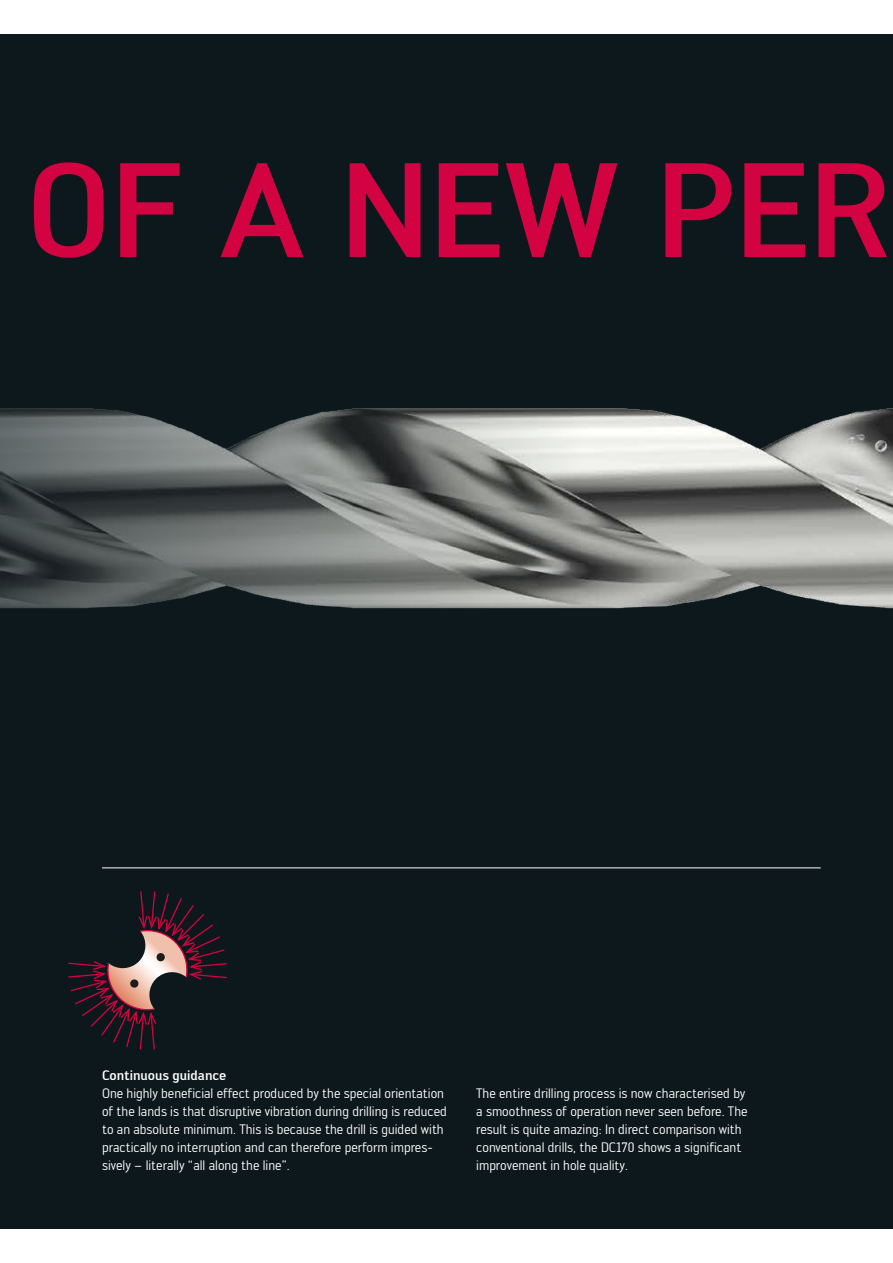
<style>
.page{position:relative;width:893px;height:1263px;background:#fff}
.page>*{position:absolute;margin:0;border:0;box-sizing:border-box;transform-origin:0 0}
.t1{font:500 132px "Walter PRO";color:#d30240}
.t2{font:13.5px/18px "Walter PRO";color:#fff}
.t3{font:500 13.5px "Walter PRO";letter-spacing:-.005em;color:#fff}
</style>
<div class="page">
<div style="left:0;top:34px;width:893px;height:1195px;background:#0d181c"></div>
<img style="left:0;top:408px;width:893px;height:201px">
<hr style="left:102px;top:867px;width:719px;height:1px;background:#fff">
<svg style="left:68px;top:891px;width:159px;height:159px"></svg>
<h1 class="t1" style="left:26px;top:128px;width:866px">OF A NEW PER</h1>
<p class="t3" style="left:102px;top:1067px;width:126px">Continuous guidance</p>
<p class="t2" style="left:102px;top:1084px;width:347px">One highly beneficial effect produced by the special orientation of the lands is that disruptive vibration during drilling is reduced to an absolute minimum. This is because the drill is guided with practically no interruption and can therefore perform impres&shy;sively – literally “all along the line”.</p>
<p class="t2" style="left:476px;top:1084px;width:273px">The entire drilling process is now characterised by a smoothness of operation never seen before. The result is quite amazing: In direct comparison with conventional drills, the DC170 shows a significant improvement in hole quality.</p>
</div>
